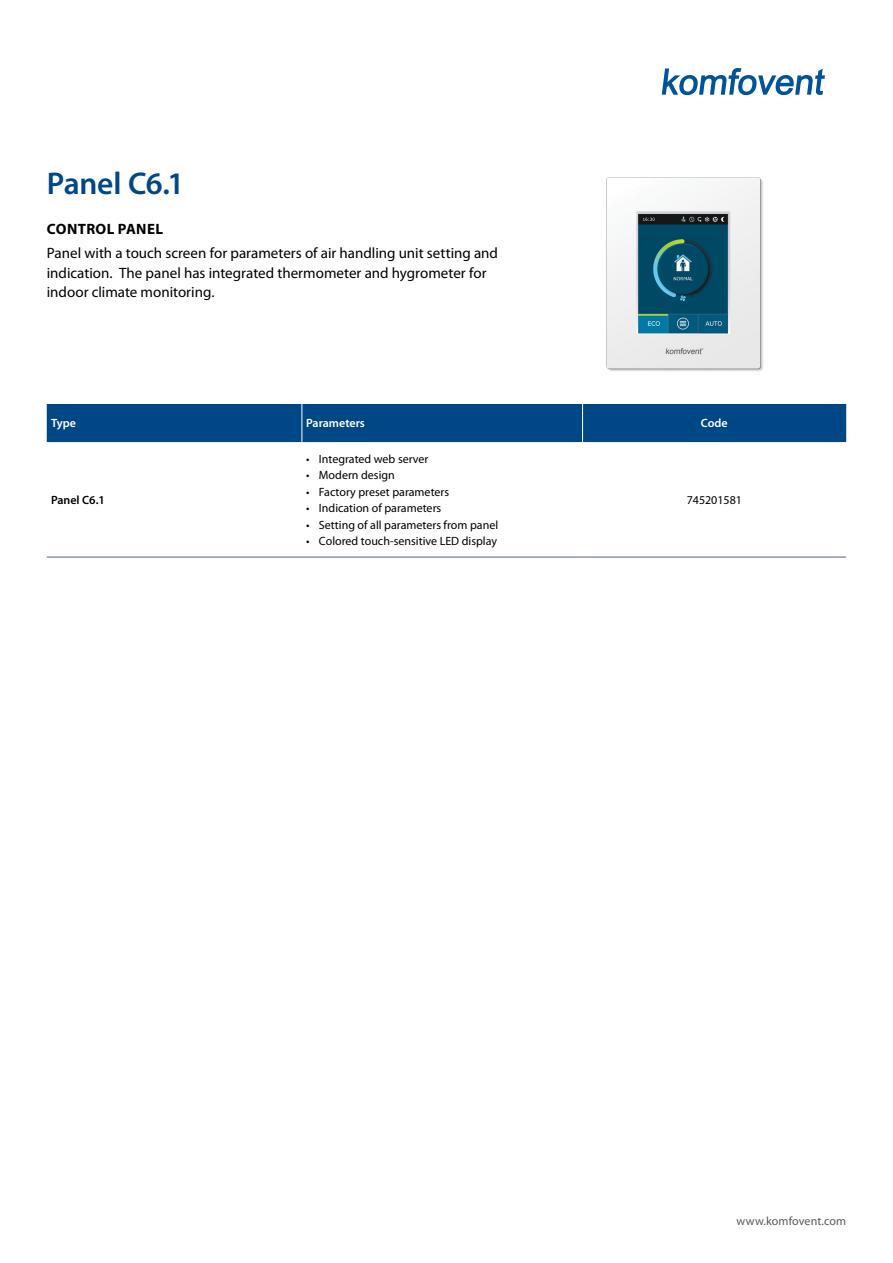
<style>
.page{position:relative;width:893px;height:1263px;background:#fff}
.page>*{position:absolute;margin:0;border:0;box-sizing:border-box;transform-origin:0 0}
.t1{font:600 31.5px "Myriad Pro";letter-spacing:-.01em;color:#004785}
.t2{font:15px/19.5px "Myriad Pro";color:#000}
.t3{font:700 15px "Myriad Pro";letter-spacing:.02em;color:#000}
.t4{font:12px "Myriad Pro";color:#000}
.t5{font:600 12px "Myriad Pro";color:#fff}
.t6{font:12px "Myriad Pro";letter-spacing:.01em;color:#58595b}
.t7{font:600 12px "Myriad Pro";color:#000}
</style>
<div class="page">
<svg style="left:662px;top:68px;width:163px;height:27px"></svg>
<img style="left:606px;top:177px;width:157px;height:194px">
<div style="left:47px;top:404px;width:799px;height:38px;background:#004785"></div>
<svg style="left:47px;top:442px;width:799px;height:115px"></svg>
<hr style="left:302px;top:404px;width:1px;height:38px;background:#fff">
<hr style="left:582px;top:404px;width:1px;height:38px;background:#fff">
<hr style="left:47px;top:557px;width:255px;height:1px;background:#53626f">
<hr style="left:302px;top:557px;width:281px;height:1px;background:#53626f">
<hr style="left:583px;top:557px;width:263px;height:1px;background:#53626f">
<h1 class="t1" style="left:47px;top:163px;width:139px">Panel C6.1</h1>
<p class="t3" style="left:47px;top:221px;width:118px">CONTROL PANEL</p>
<p class="t2" style="left:47px;top:244px;width:453px">Panel with a touch screen for parameters of air handling unit setting and indication. The panel has integrated thermometer and hygrometer for indoor climate monitoring.</p>
<p class="t5" style="left:51px;top:415px;width:26px">Type</p>
<p class="t5" style="left:306px;top:415px;width:60px">Parameters</p>
<p class="t5" style="left:701px;top:415px;width:28px">Code</p>
<p class="t7" style="left:51px;top:492px;width:55px">Panel C6.1</p>
<p class="t4" style="left:306px;top:452px;width:124px">• Integrated web server</p>
<p class="t4" style="left:306px;top:469px;width:90px">• Modern design</p>
<p class="t4" style="left:306px;top:485px;width:145px">• Factory preset parameters</p>
<p class="t4" style="left:306px;top:502px;width:137px">• Indication of parameters</p>
<p class="t4" style="left:306px;top:518px;width:194px">• Setting of all parameters from panel</p>
<p class="t4" style="left:306px;top:535px;width:192px">• Colored touch-sensitive LED display</p>
<p class="t4" style="left:687px;top:494px;width:57px">745201581</p>
<p class="t6" style="left:736px;top:1214px;width:111px">www.komfovent.com</p>
</div>
